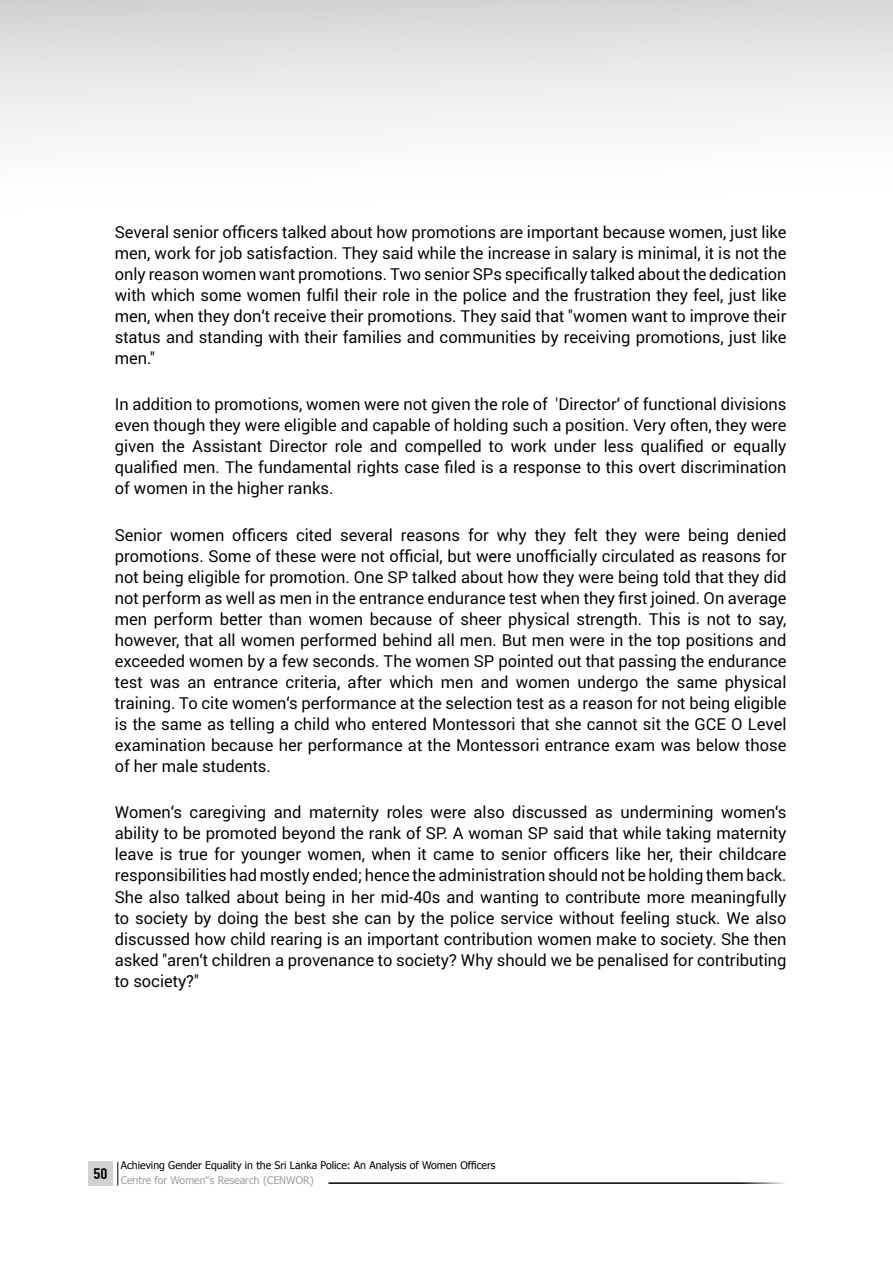
<style>
.page{position:relative;width:893px;height:1263px;background:#fff}
.page>*{position:absolute;margin:0;border:0;box-sizing:border-box;transform-origin:0 0}
.t1{font:16.5px/21px "Roboto";color:#000;text-align:justify}
.t2{font:700 15px "DIN Condensed";color:#000;scale:1.25 1}
.t3{font:10.5px "Tahoma";color:#000}
.t4{font:10.5px "Tahoma";color:#9d9fa2}
</style>
<div class="page">
<svg style="left:118px;top:1162px;width:1px;height:23px"></svg>
<hr style="left:328px;top:1182px;width:465px;height:2px;background:#000">
<div style="left:88px;top:1161px;width:25px;height:25px;background:#cfd1d2"></div>
<div style="left:0;top:0;width:893px;height:318px;background:linear-gradient(to bottom,#dedfe0,#fff)"></div>
<p class="t1" style="left:115px;top:221px;width:673px">Several senior officers talked about how promotions are important because women, just like men, work for job satisfaction. They said while the increase in salary is minimal, it is not the only reason women want promotions. Two senior SPs specifically talked about the dedication with which some women fulfil their role in the police and the frustration they feel, just like men, when they don‘t receive their promotions. They said that ''women want to improve their status and standing with their families and communities by receiving promotions, just like men.''</p>
<p class="t1" style="left:115px;top:393px;width:673px">In addition to promotions, women were not given the role of 'Director‘ of functional divisions even though they were eligible and capable of holding such a position. Very often, they were given the Assistant Director role and compelled to work under less qualified or equally qualified men. The fundamental rights case filed is a response to this overt discrimination of women in the higher ranks.</p>
<p class="t1" style="left:115px;top:524px;width:673px">Senior women officers cited several reasons for why they felt they were being denied promotions. Some of these were not official, but were unofficially circulated as reasons for not being eligible for promotion. One SP talked about how they were being told that they did not perform as well as men in the entrance endurance test when they first joined. On average men perform better than women because of sheer physical strength. This is not to say, however, that all women performed behind all men. But men were in the top positions and exceeded women by a few seconds. The women SP pointed out that passing the endurance test was an entrance criteria, after which men and women undergo the same physical training. To cite women‘s performance at the selection test as a reason for not being eligible is the same as telling a child who entered Montessori that she cannot sit the GCE O Level examination because her performance at the Montessori entrance exam was below those of her male students.</p>
<p class="t1" style="left:115px;top:801px;width:673px">Women‘s caregiving and maternity roles were also discussed as undermining women‘s ability to be promoted beyond the rank of SP. A woman SP said that while taking maternity leave is true for younger women, when it came to senior officers like her, their childcare responsibilities had mostly ended; hence the administration should not be holding them back.<br>She also talked about being in her mid-40s and wanting to contribute more meaningfully to society by doing the best she can by the police service without feeling stuck. We also discussed how child rearing is an important contribution women make to society. She then asked ''aren‘t children a provenance to society? Why should we be penalised for contributing to society?''</p>
<p class="t2" style="left:93px;top:1165px;width:13px">50</p>
<p class="t3" style="left:121px;top:1158px;width:376px">Achieving Gender Equality in the Sri Lanka Police: An Analysis of Women Officers</p>
<p class="t4" style="left:121px;top:1173px;width:194px">Centre for Women‟s Research (CENWOR)</p>
</div>
